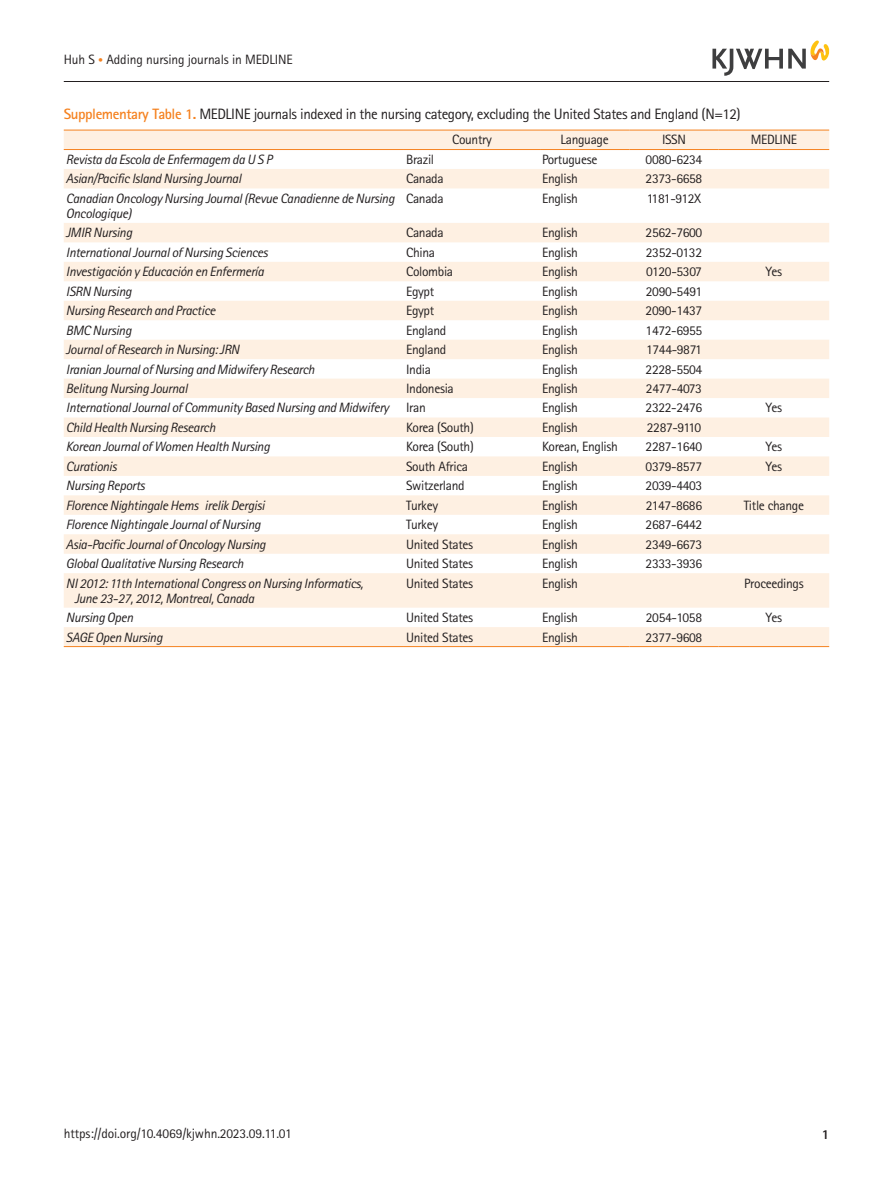
<style>
.page{position:relative;width:893px;height:1191px;background:#fff}
.page>*{position:absolute;margin:0;border:0;box-sizing:border-box;transform-origin:0 0}
.table-caption{font:15px "Rotis Sans Serif Std";letter-spacing:-.03em;color:#231f20}
.tbody{font:italic 13.5px/15px "Rotis Sans Serif Std";letter-spacing:-.025em;color:#231f20}
.tbody-2{font:13.5px "Rotis Sans Serif Std";letter-spacing:-.025em;color:#231f20}
.tbody-3{font:13.5px "Rotis Sans Serif Std";letter-spacing:-.045em;color:#231f20}
.t1{font:800 13.5px "Rotis Sans Serif Std";color:#231f20}
.s1{font-family:"Arial";font-size:14.25px;color:#f58220}
.s2{font-weight:700;color:#f58220}
</style>
<div class="page">
<hr style="left:64px;top:81px;width:765px;height:1px;background:#231f20">
<svg style="left:712px;top:40px;width:118px;height:36px"></svg>
<svg style="left:64px;top:131px;width:765px;height:515px;fill:#fef1e4"></svg>
<hr style="left:64px;top:646px;width:340px;height:1px;background:#f58220">
<hr style="left:404px;top:646px;width:136px;height:1px;background:#f58220">
<hr style="left:540px;top:646px;width:89px;height:1px;background:#f58220">
<hr style="left:629px;top:646px;width:90px;height:1px;background:#f58220">
<hr style="left:719px;top:646px;width:110px;height:1px;background:#f58220">
<hr style="left:64px;top:130px;width:340px;height:1px;background:#f58220">
<hr style="left:404px;top:130px;width:136px;height:1px;background:#f58220">
<hr style="left:540px;top:130px;width:89px;height:1px;background:#f58220">
<hr style="left:629px;top:130px;width:90px;height:1px;background:#f58220">
<hr style="left:719px;top:130px;width:110px;height:1px;background:#f58220">
<hr style="left:64px;top:149px;width:340px;height:1px;background:#f58220">
<hr style="left:404px;top:149px;width:136px;height:1px;background:#f58220">
<hr style="left:540px;top:149px;width:89px;height:1px;background:#f58220">
<hr style="left:629px;top:149px;width:90px;height:1px;background:#f58220">
<hr style="left:719px;top:149px;width:110px;height:1px;background:#f58220">
<p class="tbody-2" style="left:64px;top:52px;width:231px">Huh S <span class="s1">•</span> Adding nursing journals in MEDLINE</p>
<p class="table-caption" style="left:64px;top:105px;width:678px"><span class="s2">Supplementary Table 1.</span> MEDLINE journals indexed in the nursing category, excluding the United States and England (N=12)</p>
<p class="tbody-2" style="left:452px;top:132px;width:41px">Country</p>
<p class="tbody-2" style="left:561px;top:132px;width:50px">Language</p>
<p class="tbody-2" style="left:662px;top:132px;width:25px">ISSN</p>
<p class="tbody-2" style="left:751px;top:132px;width:48px">MEDLINE</p>
<p class="tbody" style="left:66px;top:152px;width:208px">Revista da Escola de Enfermagem da U S P</p>
<p class="tbody-2" style="left:406px;top:151px;width:30px">Brazil</p>
<p class="tbody-2" style="left:542px;top:151px;width:57px">Portuguese</p>
<p class="tbody-2" style="left:646px;top:151px;width:58px">0080-6234</p>
<p class="tbody" style="left:66px;top:171px;width:177px">Asian/Pacific Island Nursing Journal</p>
<p class="tbody-2" style="left:406px;top:171px;width:39px">Canada</p>
<p class="tbody-2" style="left:542px;top:171px;width:37px">English</p>
<p class="tbody-2" style="left:646px;top:171px;width:58px">2373-6658</p>
<p class="tbody" style="left:66px;top:191px;width:330px">Canadian Oncology Nursing Journal (Revue Canadienne de Nursing<br>Oncologique)</p>
<p class="tbody-2" style="left:406px;top:190px;width:39px">Canada</p>
<p class="tbody-2" style="left:542px;top:190px;width:37px">English</p>
<p class="tbody-3" style="left:647px;top:190px;width:56px">1181-912X</p>
<p class="tbody" style="left:66px;top:225px;width:68px">JMIR Nursing</p>
<p class="tbody-2" style="left:406px;top:225px;width:39px">Canada</p>
<p class="tbody-2" style="left:542px;top:225px;width:37px">English</p>
<p class="tbody-2" style="left:646px;top:225px;width:58px">2562-7600</p>
<p class="tbody" style="left:66px;top:245px;width:203px">International Journal of Nursing Sciences</p>
<p class="tbody-2" style="left:406px;top:244px;width:30px">China</p>
<p class="tbody-2" style="left:542px;top:244px;width:37px">English</p>
<p class="tbody-2" style="left:646px;top:244px;width:58px">2352-0132</p>
<p class="tbody" style="left:66px;top:264px;width:200px">Investigación y Educación en Enfermería</p>
<p class="tbody-2" style="left:406px;top:264px;width:49px">Colombia</p>
<p class="tbody-2" style="left:542px;top:264px;width:37px">English</p>
<p class="tbody-2" style="left:646px;top:264px;width:57px">0120-5307</p>
<p class="tbody-2" style="left:766px;top:264px;width:18px">Yes</p>
<p class="tbody" style="left:66px;top:284px;width:67px">ISRN Nursing</p>
<p class="tbody-2" style="left:406px;top:283px;width:30px">Egypt</p>
<p class="tbody-2" style="left:542px;top:283px;width:37px">English</p>
<p class="tbody-2" style="left:646px;top:283px;width:58px">2090-5491</p>
<p class="tbody" style="left:66px;top:303px;width:151px">Nursing Research and Practice</p>
<p class="tbody-2" style="left:406px;top:303px;width:30px">Egypt</p>
<p class="tbody-2" style="left:542px;top:303px;width:37px">English</p>
<p class="tbody-2" style="left:646px;top:303px;width:58px">2090-1437</p>
<p class="tbody" style="left:66px;top:323px;width:67px">BMC Nursing</p>
<p class="tbody-2" style="left:406px;top:322px;width:42px">England</p>
<p class="tbody-2" style="left:542px;top:322px;width:37px">English</p>
<p class="tbody-2" style="left:646px;top:322px;width:58px">1472-6955</p>
<p class="tbody" style="left:66px;top:342px;width:175px">Journal of Research in Nursing: JRN</p>
<p class="tbody-2" style="left:406px;top:341px;width:42px">England</p>
<p class="tbody-2" style="left:542px;top:341px;width:37px">English</p>
<p class="tbody-2" style="left:646px;top:341px;width:57px">1744-9871</p>
<p class="tbody" style="left:66px;top:361px;width:250px">Iranian Journal of Nursing and Midwifery Research</p>
<p class="tbody-2" style="left:406px;top:361px;width:26px">India</p>
<p class="tbody-2" style="left:542px;top:361px;width:37px">English</p>
<p class="tbody-2" style="left:646px;top:361px;width:58px">2228-5504</p>
<p class="tbody" style="left:66px;top:381px;width:123px">Belitung Nursing Journal</p>
<p class="tbody-2" style="left:406px;top:380px;width:49px">Indonesia</p>
<p class="tbody-2" style="left:542px;top:380px;width:37px">English</p>
<p class="tbody-2" style="left:646px;top:380px;width:58px">2477-4073</p>
<p class="tbody" style="left:66px;top:400px;width:325px">International Journal of Community Based Nursing and Midwifery</p>
<p class="tbody-2" style="left:406px;top:400px;width:21px">Iran</p>
<p class="tbody-2" style="left:542px;top:400px;width:37px">English</p>
<p class="tbody-2" style="left:646px;top:400px;width:58px">2322-2476</p>
<p class="tbody-2" style="left:766px;top:400px;width:18px">Yes</p>
<p class="tbody" style="left:66px;top:420px;width:151px">Child Health Nursing Research</p>
<p class="tbody-2" style="left:406px;top:419px;width:69px">Korea (South)</p>
<p class="tbody-2" style="left:542px;top:419px;width:37px">English</p>
<p class="tbody-3" style="left:647px;top:419px;width:56px">2287-9110</p>
<p class="tbody" style="left:66px;top:439px;width:205px">Korean Journal of Women Health Nursing</p>
<p class="tbody-2" style="left:406px;top:439px;width:69px">Korea (South)</p>
<p class="tbody-2" style="left:542px;top:439px;width:77px">Korean, English</p>
<p class="tbody-2" style="left:646px;top:439px;width:58px">2287-1640</p>
<p class="tbody-2" style="left:766px;top:439px;width:18px">Yes</p>
<p class="tbody" style="left:66px;top:459px;width:52px">Curationis</p>
<p class="tbody-2" style="left:406px;top:458px;width:64px">South Africa</p>
<p class="tbody-2" style="left:542px;top:458px;width:37px">English</p>
<p class="tbody-2" style="left:646px;top:458px;width:58px">0379-8577</p>
<p class="tbody-2" style="left:766px;top:458px;width:18px">Yes</p>
<p class="tbody" style="left:66px;top:478px;width:81px">Nursing Reports</p>
<p class="tbody-2" style="left:406px;top:478px;width:60px">Switzerland</p>
<p class="tbody-2" style="left:542px;top:478px;width:37px">English</p>
<p class="tbody-2" style="left:646px;top:478px;width:58px">2039-4403</p>
<p class="tbody" style="left:66px;top:498px;width:200px">Florence Nightingale Hemşirelik Dergisi</p>
<p class="tbody-2" style="left:406px;top:497px;width:34px">Turkey</p>
<p class="tbody-2" style="left:542px;top:497px;width:37px">English</p>
<p class="tbody-2" style="left:646px;top:497px;width:58px">2147-8686</p>
<p class="tbody-2" style="left:744px;top:497px;width:62px">Title change</p>
<p class="tbody" style="left:66px;top:517px;width:196px">Florence Nightingale Journal of Nursing</p>
<p class="tbody-2" style="left:406px;top:516px;width:34px">Turkey</p>
<p class="tbody-2" style="left:542px;top:516px;width:37px">English</p>
<p class="tbody-2" style="left:646px;top:516px;width:58px">2687-6442</p>
<p class="tbody" style="left:66px;top:537px;width:201px">Asia-Pacific Journal of Oncology Nursing</p>
<p class="tbody-2" style="left:406px;top:536px;width:69px">United States</p>
<p class="tbody-2" style="left:542px;top:536px;width:37px">English</p>
<p class="tbody-2" style="left:646px;top:536px;width:58px">2349-6673</p>
<p class="tbody" style="left:66px;top:556px;width:179px">Global Qualitative Nursing Research</p>
<p class="tbody-2" style="left:406px;top:555px;width:69px">United States</p>
<p class="tbody-2" style="left:542px;top:555px;width:37px">English</p>
<p class="tbody-2" style="left:646px;top:555px;width:58px">2333-3936</p>
<p class="tbody" style="left:74px;top:575px;width:290px;text-indent:-9px">NI 2012: 11th International Congress on Nursing Informatics,<br>June 23-27, 2012, Montreal, Canada</p>
<p class="tbody-2" style="left:406px;top:575px;width:69px">United States</p>
<p class="tbody-2" style="left:542px;top:575px;width:37px">English</p>
<p class="tbody-2" style="left:744px;top:575px;width:61px">Proceedings</p>
<p class="tbody" style="left:66px;top:610px;width:69px">Nursing Open</p>
<p class="tbody-2" style="left:406px;top:609px;width:69px">United States</p>
<p class="tbody-2" style="left:542px;top:609px;width:37px">English</p>
<p class="tbody-2" style="left:646px;top:609px;width:58px">2054-1058</p>
<p class="tbody-2" style="left:766px;top:609px;width:18px">Yes</p>
<p class="tbody" style="left:66px;top:629px;width:98px">SAGE Open Nursing</p>
<p class="tbody-2" style="left:406px;top:629px;width:69px">United States</p>
<p class="tbody-2" style="left:542px;top:629px;width:37px">English</p>
<p class="tbody-2" style="left:646px;top:629px;width:58px">2377-9608</p>
<p class="tbody-2" style="left:64px;top:1125px;width:230px">https://doi.org/10.4069/kjwhn.2023.09.11.01</p>
<p class="t1" style="left:822px;top:1125px;width:9px">1</p>
</div>
